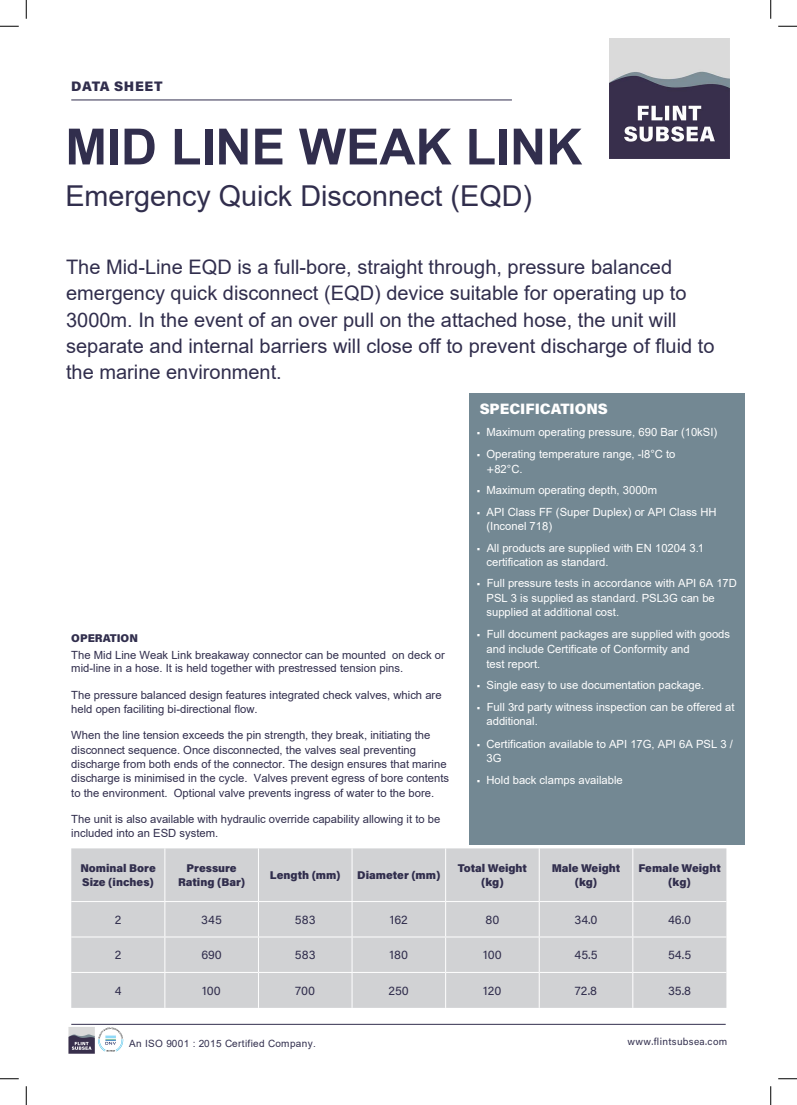
<style>
.page{position:relative;width:797px;height:1105px;background:#fff}
.page>*{position:absolute;margin:0;border:0;box-sizing:border-box;transform-origin:0 0}
.t1{font:700 50px "Arial";color:#312e4d}
.t2{font:28.75px "Arial";color:#312e4d}
.t3{font:20px/26.2px "Arial";color:#312e4d}
.t4{font:900 15px "Acumin Pro";color:#fff}
.t5{font:900 13.75px "Acumin Pro";letter-spacing:.04em;color:#312e4d}
.t6{font:12.5px "Acumin Pro";letter-spacing:.005em;color:#312e4d}
.t7{font:11.25px/14.2px "Arial";color:#312e4d}
.t8{font:11.25px/14.8px "Arial";color:#fff}
.t9{font:900 11.25px/13.5px "Acumin Pro";color:#312e4d;text-align:center}
.t10{font:10px "Arial";letter-spacing:.035em;color:#312e4d}
.t11{font:10px "Acumin Pro";letter-spacing:.035em;color:#312e4d}
.s1{font-family:"Acumin Pro"}
</style>
<div class="page">
<hr style="left:71px;top:99px;width:441px;height:1px;background:#312e4d">
<div style="left:469px;top:393px;width:275px;height:451px;background:#738893"></div>
<div style="left:71px;top:848px;width:655px;height:160px;background:#d1d2d4"></div>
<hr style="left:164px;top:848px;width:1px;height:53px;background:#fff">
<hr style="left:258px;top:848px;width:1px;height:53px;background:#fff">
<hr style="left:351px;top:848px;width:1px;height:53px;background:#fff">
<hr style="left:445px;top:848px;width:1px;height:53px;background:#fff">
<hr style="left:538px;top:848px;width:1px;height:53px;background:#fff">
<hr style="left:632px;top:848px;width:1px;height:53px;background:#fff">
<hr style="left:71px;top:901px;width:94px;height:1px;background:#fff">
<hr style="left:165px;top:901px;width:93px;height:1px;background:#fff">
<hr style="left:164px;top:902px;width:1px;height:34px;background:#fff">
<hr style="left:258px;top:901px;width:94px;height:1px;background:#fff">
<hr style="left:258px;top:902px;width:1px;height:34px;background:#fff">
<hr style="left:352px;top:901px;width:93px;height:1px;background:#fff">
<hr style="left:351px;top:902px;width:1px;height:34px;background:#fff">
<hr style="left:445px;top:901px;width:94px;height:1px;background:#fff">
<hr style="left:445px;top:902px;width:1px;height:34px;background:#fff">
<hr style="left:539px;top:901px;width:94px;height:1px;background:#fff">
<hr style="left:538px;top:902px;width:1px;height:34px;background:#fff">
<hr style="left:633px;top:901px;width:93px;height:1px;background:#fff">
<hr style="left:632px;top:902px;width:1px;height:34px;background:#fff">
<hr style="left:71px;top:936px;width:94px;height:1px;background:#fff">
<hr style="left:165px;top:936px;width:93px;height:1px;background:#fff">
<hr style="left:164px;top:937px;width:1px;height:35px;background:#fff">
<hr style="left:258px;top:936px;width:94px;height:1px;background:#fff">
<hr style="left:258px;top:937px;width:1px;height:35px;background:#fff">
<hr style="left:352px;top:936px;width:93px;height:1px;background:#fff">
<hr style="left:351px;top:937px;width:1px;height:35px;background:#fff">
<hr style="left:445px;top:936px;width:94px;height:1px;background:#fff">
<hr style="left:445px;top:937px;width:1px;height:35px;background:#fff">
<hr style="left:539px;top:936px;width:94px;height:1px;background:#fff">
<hr style="left:538px;top:937px;width:1px;height:35px;background:#fff">
<hr style="left:633px;top:936px;width:93px;height:1px;background:#fff">
<hr style="left:632px;top:937px;width:1px;height:35px;background:#fff">
<hr style="left:71px;top:972px;width:94px;height:1px;background:#fff">
<hr style="left:165px;top:972px;width:93px;height:1px;background:#fff">
<hr style="left:164px;top:973px;width:1px;height:35px;background:#fff">
<hr style="left:258px;top:972px;width:94px;height:1px;background:#fff">
<hr style="left:258px;top:973px;width:1px;height:35px;background:#fff">
<hr style="left:352px;top:972px;width:93px;height:1px;background:#fff">
<hr style="left:351px;top:973px;width:1px;height:35px;background:#fff">
<hr style="left:445px;top:972px;width:94px;height:1px;background:#fff">
<hr style="left:445px;top:973px;width:1px;height:35px;background:#fff">
<hr style="left:539px;top:972px;width:94px;height:1px;background:#fff">
<hr style="left:538px;top:973px;width:1px;height:35px;background:#fff">
<hr style="left:633px;top:972px;width:93px;height:1px;background:#fff">
<hr style="left:632px;top:973px;width:1px;height:35px;background:#fff">
<hr style="left:71px;top:1024px;width:654px;height:1px;background:#312e4d">
<svg style="left:0;top:25px;width:19px;height:2px"></svg>
<svg style="left:778px;top:25px;width:19px;height:2px"></svg>
<svg style="left:0;top:1078px;width:19px;height:1px"></svg>
<svg style="left:778px;top:1078px;width:19px;height:1px"></svg>
<svg style="left:25px;top:0;width:2px;height:19px"></svg>
<svg style="left:25px;top:1086px;width:2px;height:19px"></svg>
<svg style="left:770px;top:0;width:1px;height:19px"></svg>
<svg style="left:770px;top:1086px;width:1px;height:19px"></svg>
<img style="left:68px;top:1027px;width:55px;height:27px">
<img style="left:609px;top:38px;width:120px;height:120px">
<p class="t5" style="left:71px;top:77px;width:93px">DATA SHEET</p>
<h1 class="t1" style="left:65px;top:112px;width:518px">MID LINE WEAK LINK</h1>
<h2 class="t2" style="left:65px;top:176px;width:468px">Emergency Quick Disconnect (EQD)</h2>
<p class="t3" style="left:66px;top:254px;width:650px">The Mid-Line EQD is a full-bore, straight through, pressure balanced emergency quick disconnect (EQD) device suitable for operating up to 3000m. In the event of an over pull on the attached hose, the unit will separate and internal barriers will close off to prevent discharge of fluid to the marine environment.</p>
<p class="t9" style="left:71px;top:631px;width:68px">OPERATION</p>
<p class="t7" style="left:71px;top:648px;width:375px;line-height:13.6px">The Mid Line Weak Link breakaway connector can be mounted on deck or mid-line in a hose. It is held together with pre stressed tension pins.</p>
<p class="t7" style="left:71px;top:688px;width:372px">The pressure balanced design features integrated check valves, which are held open faciliting bi-directional flow.</p>
<p class="t7" style="left:71px;top:728px;width:379px">When the line tension exceeds the pin strength, they break, initiating the disconnect sequence. Once disconnected, the valves seal preventing discharge from both ends of the connector. The design ensures that marine discharge is minimised in the cycle. Valves prevent egress of bore contents to the environment. Optional valve prevents ingress of water to the bore.</p>
<p class="t7" style="left:71px;top:811px;width:370px">The unit is also available with hydraulic override capability allowing it to be included into an ESD system.</p>
<h3 class="t4" style="left:480px;top:398px;width:130px">SPECIFICATIONS</h3>
<p class="t8" style="left:476px;top:424px;width:242px"><span class="s1">•</span> Maximum operating pressure, 690 Bar (10kSI)</p>
<p class="t8" style="left:486px;top:446px;width:190px;text-indent:-10px"><span class="s1">•</span> Operating temperature range, -l8°C to <span class="s1">+</span>82°C.</p>
<p class="t8" style="left:476px;top:483px;width:182px"><span class="s1">•</span> Maximum operating depth, 3000m</p>
<p class="t8" style="left:486px;top:505px;width:232px;line-height:14px;text-indent:-10px"><span class="s1">•</span> API Class FF (Super Duplex) or API Class HH (Inconel 718)</p>
<p class="t8" style="left:486px;top:541px;width:219px;line-height:14px;text-indent:-10px"><span class="s1">•</span> All products are supplied with EN 10204 3.1 certification as standard.</p>
<p class="t8" style="left:486px;top:576px;width:252px;text-indent:-10px"><span class="s1">•</span> Full pressure tests in accordance with API 6A 17D<br>PSL 3 is supplied as standard. PSL3G can be supplied at additional cost.</p>
<p class="t8" style="left:486px;top:627px;width:245px;text-indent:-10px"><span class="s1">•</span> Full document packages are supplied with goods and include Certificate of Conformity and<br>test report.</p>
<p class="t8" style="left:476px;top:678px;width:229px"><span class="s1">•</span> Single easy to use documentation package.</p>
<p class="t8" style="left:486px;top:700px;width:249px;line-height:14px;text-indent:-10px"><span class="s1">•</span> Full 3rd party witness inspection can be offered at additional.</p>
<p class="t8" style="left:486px;top:736px;width:248px;line-height:14.1px;text-indent:-10px"><span class="s1">•</span> Certification available to API 17G, API 6A PSL 3 /<br>3G</p>
<p class="t8" style="left:476px;top:772px;width:148px"><span class="s1">•</span> Hold back clamps available</p>
<p class="t9" style="left:80px;top:861px;width:77px;text-align:left">Nominal Bore<br>Size (inches)</p>
<p class="t9" style="left:178px;top:861px;width:69px">Pressure<br>Rating (Bar)</p>
<p class="t9" style="left:270px;top:868px;width:72px">Length (mm)</p>
<p class="t9" style="left:357px;top:868px;width:85px">Diameter (mm)</p>
<p class="t9" style="left:458px;top:861px;width:71px">Total Weight (kg)</p>
<p class="t9" style="left:551px;top:861px;width:70px">Male Weight (kg)</p>
<p class="t9" style="left:638px;top:861px;width:84px">Female Weight (kg)</p>
<p class="t6" style="left:115px;top:911px;width:8px">2</p>
<p class="t6" style="left:201px;top:911px;width:22px">345</p>
<p class="t6" style="left:295px;top:911px;width:22px">583</p>
<p class="t6" style="left:390px;top:911px;width:19px">162</p>
<p class="t6" style="left:485px;top:911px;width:15px">80</p>
<p class="t6" style="left:574px;top:911px;width:25px">34.0</p>
<p class="t6" style="left:668px;top:911px;width:25px">46.0</p>
<p class="t6" style="left:115px;top:946px;width:8px">2</p>
<p class="t6" style="left:201px;top:946px;width:22px">690</p>
<p class="t6" style="left:295px;top:946px;width:22px">583</p>
<p class="t6" style="left:389px;top:946px;width:20px">180</p>
<p class="t6" style="left:483px;top:946px;width:20px">100</p>
<p class="t6" style="left:574px;top:946px;width:25px">45.5</p>
<p class="t6" style="left:668px;top:946px;width:25px">54.5</p>
<p class="t6" style="left:115px;top:982px;width:8px">4</p>
<p class="t6" style="left:202px;top:982px;width:20px">100</p>
<p class="t6" style="left:295px;top:982px;width:22px">700</p>
<p class="t6" style="left:388px;top:982px;width:22px">250</p>
<p class="t6" style="left:483px;top:982px;width:20px">120</p>
<p class="t6" style="left:575px;top:982px;width:24px">72.8</p>
<p class="t6" style="left:668px;top:982px;width:25px">35.8</p>
<p class="t10" style="left:129px;top:1037px;width:188px">An ISO 9001 : 2015 Certified Company.</p>
<p class="t11" style="left:627px;top:1034px;width:101px">www.flintsubsea.com</p>
</div>
